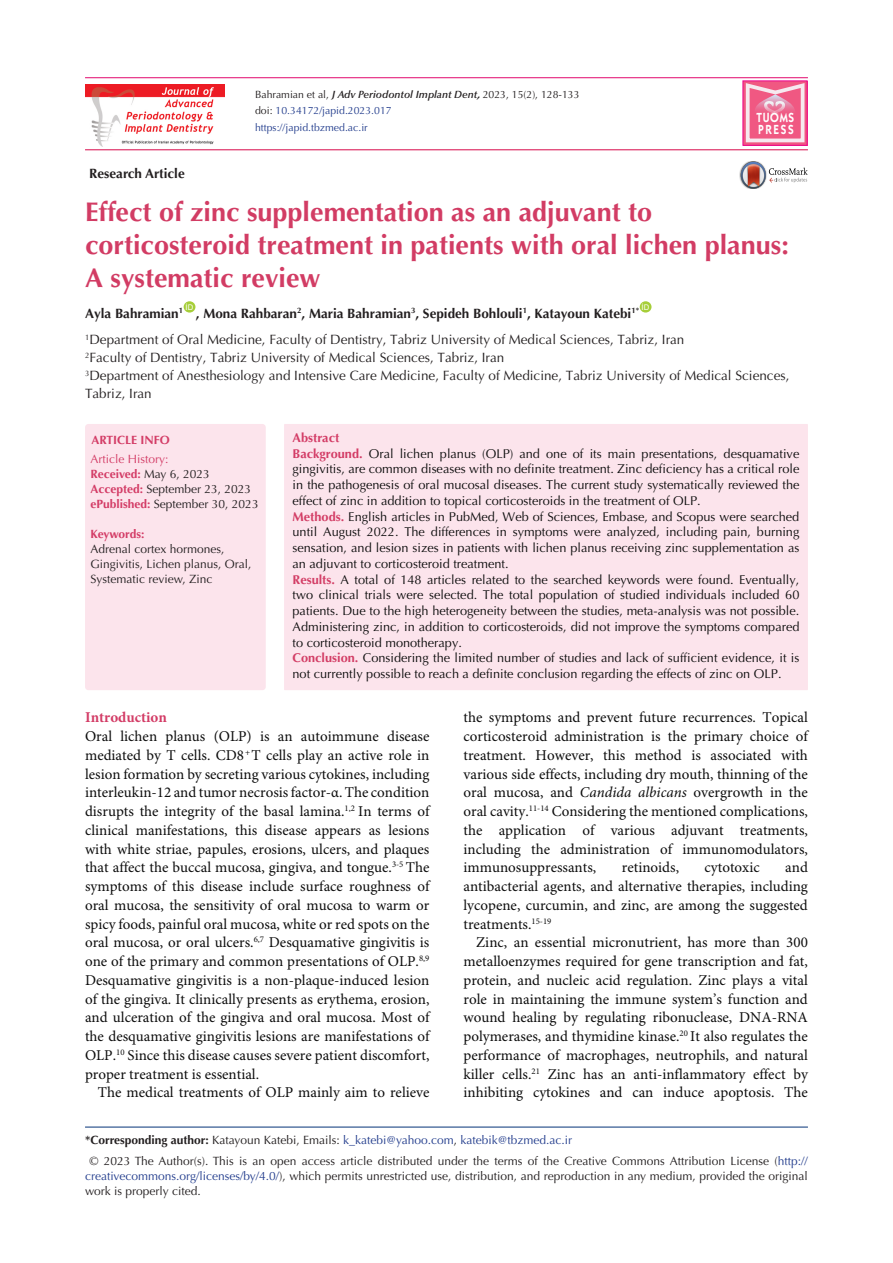
<style>
.page{position:relative;width:893px;height:1263px;background:#fff}
.page>*{position:absolute;margin:0;border:0;box-sizing:border-box;transform-origin:0 0}
.t1{font:700 27px/33px "Optima LT Std";color:#d23c64}
.t2{font:15px/18.8px "Minion Pro";color:#0d0d0d;text-align:justify}
.t3{font:700 15px "Minion Pro";color:#d33c66}
.t4{font:13.5px/18px "Optima LT Std";color:#231f20}
.t5{font:700 13.5px "Optima LT Std";color:#231f20}
.t6{font:600 13.2px/11.7px "ITC Kabel Std";letter-spacing:.11em;color:#fff;scale:.85 1}
.t7{font:12.75px/15.8px "Optima LT Std";color:#0d0d0d;text-align:justify}
.t8{font:700 12.75px "Optima LT Std";color:#d33c66}
.corresponding{font:12px/15px "Optima LT Std";color:#231f20}
.corresponding-2{font:12px "Optima LT Std";color:#253f8e}
.t9{font:700 12px "Optima LT Std";color:#d33c66}
.t10{font:12px "Optima LT Std";color:#d33c66}
.t11{font:700 12px "Optima LT Std";letter-spacing:-.02em;color:#d33c66}
.t12{font:10.5px "Optima LT Std";color:#231f20}
.t13{font:10.5px "Optima LT Std";color:#253f8e}
.t14{font:7.8px "Arial";color:#fff}
.s1{font-weight:600;font-style:italic}
.s2{font-weight:700;font-style:italic}
.s3{color:#231f20}
.s4{font-weight:700;color:#d33c66}
.s5{font-weight:700;color:#d33e66}
.s6{font-weight:400;color:#231f20}
.s7{font-style:italic}
.s8{font-weight:700;color:#231f20}
.s9{color:#253f8e}
</style>
<div class="page">
<hr style="left:85px;top:149px;width:723px;height:1px;background:#d8094b">
<hr style="left:85px;top:77px;width:723px;height:1px;background:#e2086e">
<div style="left:184px;top:301px;width:11px;height:12px;background:#a6ce39;border-radius:50%"></div>
<div style="left:640px;top:301px;width:11px;height:12px;background:#a6ce39;border-radius:50%"></div>
<img style="left:739px;top:169px;width:2px;height:13px">
<svg style="left:741px;top:161px;width:67px;height:28px"></svg>
<div style="left:284px;top:424px;width:524px;height:266px;background:#fce4ec"></div>
<div style="left:85px;top:424px;width:181px;height:266px;background:#fce4ec;border-radius:3px"></div>
<hr style="left:85px;top:1127px;width:723px;height:1px;background:#053278">
<img style="left:85px;top:84px;width:139px;height:62px">
<div style="left:743px;top:81px;width:64px;height:64px;background:linear-gradient(to bottom,#f17195,#f17195)"></div>
<div style="left:743px;top:81px;width:64px;height:64px;border:1px solid #ed028c"></div>
<svg style="left:746px;top:83px;width:58px;height:59px;background:#f082a1"></svg>
<p class="t5" style="left:89px;top:165px;width:97px">Research Article</p>
<p class="t12" style="left:255px;top:88px;width:326px">Bahramian et al, <span class="s1">J Adv Periodontol Implant Dent</span><span class="s2">,</span> 2023, 15(2), 128-133</p>
<p class="t13" style="left:255px;top:105px;width:138px"><span class="s3">doi:</span> 10.34172/japid.2023.017</p>
<p class="t13" style="left:255px;top:122px;width:114px">https://japid.tbzmed.ac.ir</p>
<p class="t6" style="left:756px;top:112px;width:46px">TUOMS<br>PRESS</p>
<p class="t1" style="left:85px;top:195px;width:705px">Effect of zinc supplementation as an adjuvant to corticosteroid treatment in patients with oral lichen planus:<br>A systematic review</p>
<p class="t5" style="left:85px;top:305px;width:100px">Ayla Bahramian<sup>1</sup></p>
<p class="t14" style="left:642px;top:302px;width:9px">ID</p>
<p class="t4" style="left:85px;top:331px;width:601px"><sup>1</sup>Department of Oral Medicine, Faculty of Dentistry, Tabriz University of Medical Sciences, Tabriz, Iran</p>
<p class="t4" style="left:85px;top:349px;width:421px"><sup>2</sup>Faculty of Dentistry, Tabriz University of Medical Sciences, Tabriz, Iran</p>
<p class="t4" style="left:85px;top:367px;width:706px"><sup>3</sup>Department of Anesthesiology and Intensive Care Medicine, Faculty of Medicine, Tabriz University of Medical Sciences,<br>Tabriz, Iran</p>
<p class="t8" style="left:293px;top:430px;width:48px">Abstract</p>
<p class="t7" style="left:293px;top:446px;width:508px"><span class="s4">Background.</span> Oral lichen planus (OLP) and one of its main presentations, desquamative gingivitis, are common diseases with no definite treatment. Zinc deficiency has a critical role in the pathogenesis of oral mucosal diseases. The current study systematically reviewed the effect of zinc in addition to topical corticosteroids in the treatment of OLP.</p>
<p class="t7" style="left:293px;top:509px;width:508px"><span class="s5">Methods.</span> English articles in PubMed, Web of Sciences, Embase, and Scopus were searched until August 2022. The differences in symptoms were analyzed, including pain, burning sensation, and lesion sizes in patients with lichen planus receiving zinc supplementation as an adjuvant to corticosteroid treatment.</p>
<p class="t7" style="left:293px;top:572px;width:508px"><span class="s5">Results.</span> A total of 148 articles related to the searched keywords were found. Eventually, two clinical trials were selected. The total population of studied individuals included 60 patients. Due to the high heterogeneity between the studies, meta-analysis was not possible.<br>Administering zinc, in addition to corticosteroids, did not improve the symptoms compared to corticosteroid monotherapy.</p>
<p class="t7" style="left:293px;top:650px;width:508px"><span class="s5">Conclusion.</span> Considering the limited number of studies and lack of sufficient evidence, it is not currently possible to reach a definite conclusion regarding the effects of zinc on OLP.</p>
<p class="t14" style="left:186px;top:302px;width:9px">ID</p>
<p class="t5" style="left:196px;top:305px;width:445px">, Mona Rahbaran<sup>2</sup>, Maria Bahramian<sup>3</sup>, Sepideh Bohlouli<sup>1</sup>, Katayoun Katebi<sup>1*</sup></p>
<p class="t9" style="left:91px;top:433px;width:80px">ARTICLE INFO</p>
<p class="t10" style="left:91px;top:452px;width:80px">Article History:</p>
<p class="t9" style="left:91px;top:467px;width:121px">Received: <span class="s6">May 6, 2023</span></p>
<p class="corresponding" style="left:91px;top:482px;width:162px"><span class="s4">Accepted:</span> September 23, 2023</p>
<p class="corresponding" style="left:91px;top:497px;width:170px"><span class="s4">ePublished:</span> September 30, 2023</p>
<p class="t11" style="left:91px;top:527px;width:55px">Keywords:</p>
<p class="corresponding" style="left:91px;top:542px;width:162px">Adrenal cortex hormones,<br>Gingivitis, Lichen planus, Oral,<br>Systematic review, Zinc</p>
<p class="t3" style="left:85px;top:707px;width:83px">Introduction</p>
<p class="t2" style="left:85px;top:727px;width:346px">Oral lichen planus (OLP) is an autoimmune disease mediated by T cells. CD8<sup>+</sup>T cells play an active role in lesion formation by secreting various cytokines, including interleukin-12 and tumor necrosis factor-α. The condition disrupts the integrity of the basal lamina.<sup>1,2</sup> In terms of clinical manifestations, this disease appears as lesions with white striae, papules, erosions, ulcers, and plaques that affect the buccal mucosa, gingiva, and tongue.<sup>3-5</sup> The symptoms of this disease include surface roughness of oral mucosa, the sensitivity of oral mucosa to warm or spicy foods, painful oral mucosa, white or red spots on the oral mucosa, or oral ulcers.<sup>6,7</sup> Desquamative gingivitis is one of the primary and common presentations of OLP.<sup>8,9<br></sup>Desquamative gingivitis is a non-plaque-induced lesion of the gingiva. It clinically presents as erythema, erosion, and ulceration of the gingiva and oral mucosa. Most of the desquamative gingivitis lesions are manifestations of OLP.<sup>10</sup> Since this disease causes severe patient discomfort, proper treatment is essential.</p>
<p class="t2" style="left:98px;top:1084px;width:333px">The medical treatments of OLP mainly aim to relieve</p>
<p class="t2" style="left:463px;top:709px;width:346px">the symptoms and prevent future recurrences. Topical corticosteroid administration is the primary choice of treatment. However, this method is associated with various side effects, including dry mouth, thinning of the oral mucosa, and <span class="s7">Candida albicans</span> overgrowth in the oral cavity.<sup>11-14</sup> Considering the mentioned complications, the application of various adjuvant treatments, including the administration of immunomodulators, immunosuppressants,</p>
<p class="t2" style="left:463px;top:859px;width:346px;text-indent:322px">and antibacterial agents, and alternative therapies, including lycopene, curcumin, and zinc, are among the suggested treatments.<sup>15-19</sup></p>
<p class="t2" style="left:463px;top:934px;width:346px;text-indent:13px">Zinc, an essential micronutrient, has more than 300 metalloenzymes required for gene transcription and fat, protein, and nucleic acid regulation. Zinc plays a vital role in maintaining the immune system’s function and wound healing by regulating ribonuclease, DNA-RNA polymerases, and thymidine kinase.<sup>20</sup> It also regulates the performance of macrophages, neutrophils, and natural killer cells.<sup>21</sup> Zinc has an anti-inflammatory effect by inhibiting cytokines and can induce apoptosis. The</p>
<p class="t2" style="left:622px;top:859px;width:59px">retinoids,</p>
<p class="t2" style="left:705px;top:859px;width:57px">cytotoxic</p>
<p class="corresponding-2" style="left:85px;top:1133px;width:489px"><span class="s8">*Corresponding author:</span> <span class="s3">Katayoun Katebi, Emails:</span> k_katebi@yahoo.com<span class="s3">,</span> katebik@tbzmed.ac.ir</p>
<p class="corresponding" style="left:85px;top:1154px;width:724px;text-align:justify;text-indent:4px">© 2023 The Author(s). This is an open access article distributed under the terms of the Creative Commons Attribution License (<span class="s9">http:// creativecommons.org/licenses/by/4.0/</span>), which permits unrestricted use, distribution, and reproduction in any medium, provided the original work is properly cited.</p>
</div>
